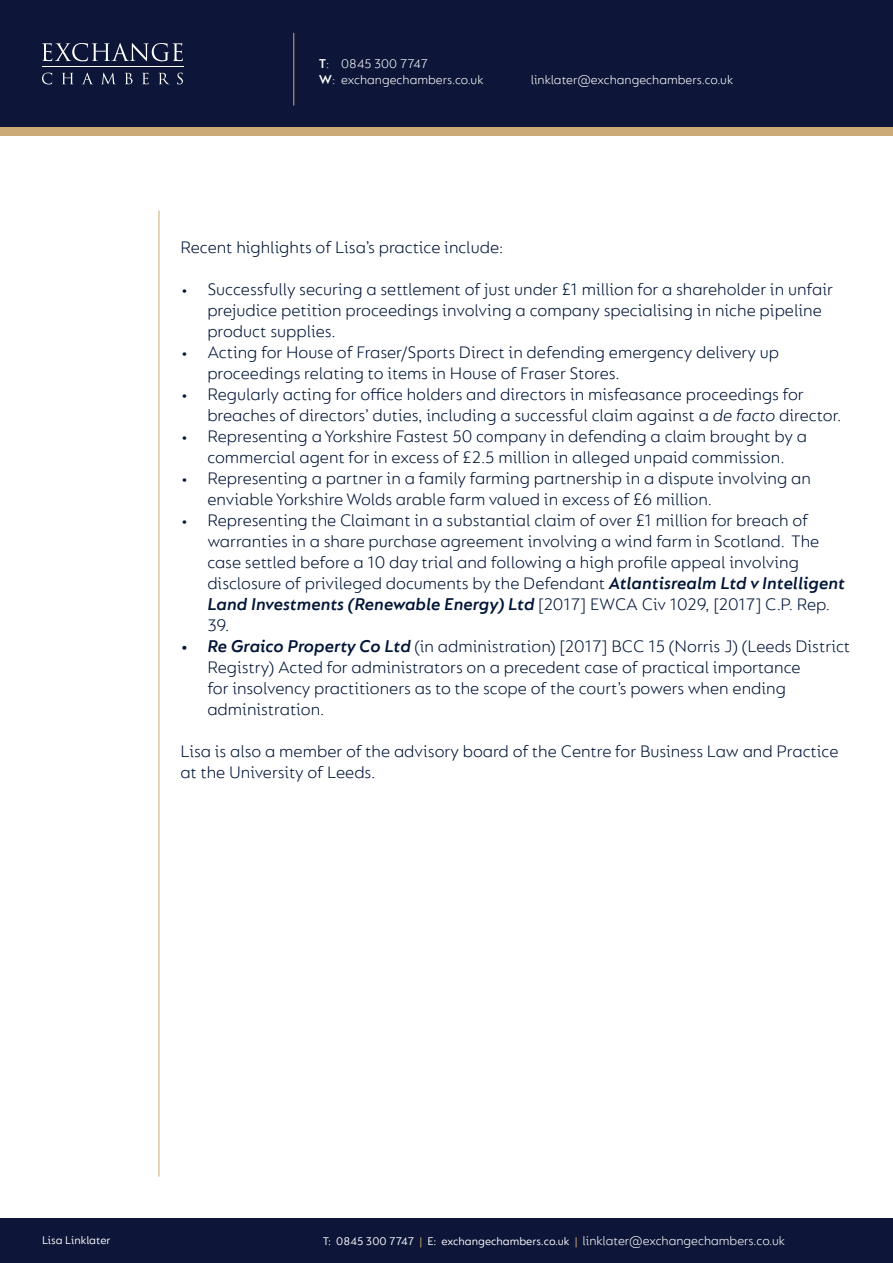
<style>
.page{position:relative;width:893px;height:1263px;background:#fff}
.page>*{position:absolute;margin:0;border:0;box-sizing:border-box;transform-origin:0 0}
.t1{font:300 18px/21px "FS Lucas";color:#001537}
.t2{font:300 13.5px/16.2px "FS Lucas";color:#fff}
.t3{font:12px "FS Lucas";color:#fff}
.s1{font-weight:600}
.s2{font-style:italic}
.s3{font-weight:600;font-style:italic}
.s4{color:#cbaa76}
</style>
<div class="page">
<div style="left:0;top:64px;width:893px;height:72px;background:#cbaa76"></div>
<div style="left:0;top:0;width:893px;height:127px;background:#0d1638"></div>
<div style="left:0;top:1219px;width:893px;height:44px;background:#0d1638"></div>
<hr style="left:42px;top:67px;width:142px;height:1px;background:#fff">
<svg style="left:42px;top:43px;width:141px;height:18px"></svg>
<svg style="left:42px;top:73px;width:10px;height:11px"></svg>
<svg style="left:62px;top:73px;width:11px;height:11px"></svg>
<svg style="left:82px;top:73px;width:11px;height:11px"></svg>
<svg style="left:102px;top:73px;width:13px;height:11px"></svg>
<svg style="left:125px;top:73px;width:8px;height:11px"></svg>
<svg style="left:142px;top:73px;width:7px;height:11px"></svg>
<svg style="left:159px;top:73px;width:10px;height:11px"></svg>
<svg style="left:177px;top:73px;width:6px;height:11px"></svg>
<hr style="left:293px;top:33px;width:1px;height:73px;background:#cbaa76">
<hr style="left:159px;top:211px;width:1px;height:966px;background:#cbaa76">
<p class="t2" style="left:319px;top:55px;width:166px"><span class="s1">T</span>: 0845 300 7747<br><span class="s1">W</span>: exchangechambers.co.uk</p>
<p class="t2" style="left:531px;top:71px;width:204px">linklater@exchangechambers.co.uk</p>
<p class="t1" style="left:180px;top:236px;width:325px">Recent highlights of Lisa’s practice include:</p>
<p class="t1" style="left:207px;top:278px;width:627px;text-indent:-27px">• Successfully securing a settlement of just under £1 million for a shareholder in unfair prejudice petition proceedings involving a company specialising in niche pipeline product supplies.</p>
<p class="t1" style="left:207px;top:341px;width:573px;text-indent:-27px">• Acting for House of Fraser/Sports Direct in defending emergency delivery up proceedings relating to items in House of Fraser Stores.</p>
<p class="t1" style="left:207px;top:383px;width:636px;text-indent:-27px">• Regularly acting for office holders and directors in misfeasance proceedings for breaches of directors’ duties, including a successful claim against a <span class="s2">de facto</span> director.</p>
<p class="t1" style="left:180px;top:425px;width:628px;text-align:center">• Representing a Yorkshire Fastest 50 company in defending a claim brought by a commercial agent for in excess of £2.5 million in alleged unpaid commission.</p>
<p class="t1" style="left:207px;top:467px;width:605px;text-indent:-27px">• Representing a partner in a family farming partnership in a dispute involving an enviable Yorkshire Wolds arable farm valued in excess of £6 million.</p>
<p class="t1" style="left:207px;top:509px;width:639px;text-indent:-27px">• Representing the Claimant in a substantial claim of over £1 million for breach of warranties in a share purchase agreement involving a wind farm in Scotland. The case settled before a 10 day trial and following a high profile appeal involving disclosure of privileged documents by the Defendant <span class="s3">Atlantisrealm Ltd v Intelligent Land Investments (Renewable Energy) Ltd</span> [2017] EWCA Civ 1029, [2017] C.P. Rep.<br>39.</p>
<p class="t1" style="left:207px;top:635px;width:644px;text-indent:-27px"><span class="s3">• Re Graico Property Co Ltd</span> (in administration) [2017] BCC 15 (Norris J) (Leeds District Registry) Acted for administrators on a precedent case of practical importance<br>for insolvency practitioners as to the scope of the court’s powers when ending administration.</p>
<p class="t1" style="left:180px;top:740px;width:660px">Lisa is also a member of the advisory board of the Centre for Business Law and Practice at the University of Leeds.</p>
<p class="t2" style="left:583px;top:1233px;width:204px">linklater@exchangechambers.co.uk</p>
<p class="t3" style="left:42px;top:1233px;width:70px">Lisa Linklater</p>
<p class="t3" style="left:323px;top:1235px;width:256px">T: 0845 300 7747 <span class="s4">|</span> E: exchangechambers.co.uk <span class="s4">|</span></p>
</div>
